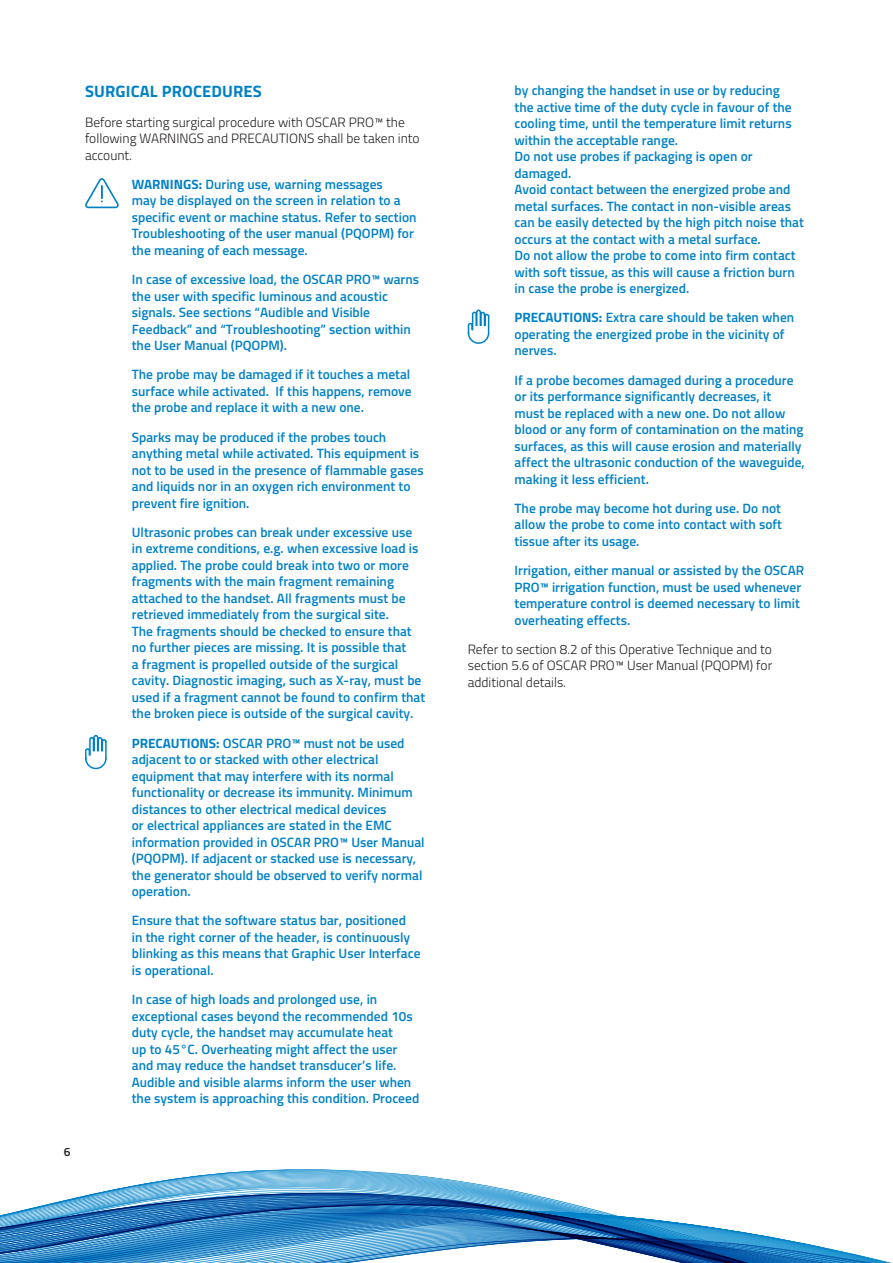
<style>
.page{position:relative;width:893px;height:1263px;background:#fff}
.page>*{position:absolute;margin:0;border:0;box-sizing:border-box;transform-origin:0 0}
.t1{font:700 16.5px "Titillium";letter-spacing:.01em;color:#0081c7}
.t2{font:600 13.5px/16.5px "Titillium";color:#0081c7}
.t3{font:300 13.5px/16.5px "Titillium";color:#231f20}
.t4{font:600 12px "Titillium";color:#231f20}
.s1{font-weight:700}
</style>
<div class="page">
<svg style="left:85px;top:178px;width:34px;height:30px"></svg>
<svg style="left:85px;top:734px;width:22px;height:36px"></svg>
<svg style="left:467px;top:309px;width:23px;height:35px"></svg>
<svg style="left:0;top:1169px;width:892px;height:94px"></svg>
<p class="t1" style="left:85px;top:79px;width:178px">SURGICAL PROCEDURES</p>
<p class="t3" style="left:85px;top:113px;width:336px">Before starting surgical procedure with OSCAR PRO™ the following WARNINGS and PRECAUTIONS shall be taken into account.</p>
<p class="t2" style="left:132px;top:175px;width:286px"><span class="s1">WARNINGS:</span> During use, warning messages<br>may be displayed on the screen in relation to a specific event or machine status. Refer to section Troubleshooting of the user manual (PQOPM) for the meaning of each message.</p>
<p class="t2" style="left:132px;top:271px;width:289px">In case of excessive load, the OSCAR PRO™ warns the user with specific luminous and acoustic signals. See sections “Audible and Visible Feedback” and “Troubleshooting” section within the User Manual (PQOPM).</p>
<p class="t2" style="left:132px;top:366px;width:281px;text-align:justify">The probe may be damaged if it touches a metal surface while activated. If this happens, remove the probe and replace it with a new one.</p>
<p class="t2" style="left:132px;top:428px;width:293px">Sparks may be produced if the probes touch anything metal while activated. This equipment is not to be used in the presence of flammable gases and liquids nor in an oxygen rich environment to prevent fire ignition.</p>
<p class="t2" style="left:132px;top:523px;width:295px">Ultrasonic probes can break under excessive use in extreme conditions, e.g. when excessive load is applied. The probe could break into two or more fragments with the main fragment remaining attached to the handset. All fragments must be retrieved immediately from the surgical site.<br>The fragments should be checked to ensure that no further pieces are missing. It is possible that<br>a fragment is propelled outside of the surgical cavity. Diagnostic imaging, such as X-ray, must be used if a fragment cannot be found to confirm that the broken piece is outside of the surgical cavity.</p>
<p class="t2" style="left:132px;top:734px;width:294px"><span class="s1">PRECAUTIONS:</span> OSCAR PRO™ must not be used adjacent to or stacked with other electrical equipment that may interfere with its normal functionality or decrease its immunity. Minimum distances to other electrical medical devices<br>or electrical appliances are stated in the EMC information provided in OSCAR PRO™ User Manual (PQOPM). If adjacent or stacked use is necessary, the generator should be observed to verify normal operation.</p>
<p class="t2" style="left:132px;top:912px;width:290px">Ensure that the software status bar, positioned<br>in the right corner of the header, is continuously blinking as this means that Graphic User Interface is operational.</p>
<p class="t2" style="left:132px;top:990px;width:289px">In case of high loads and prolonged use, in exceptional cases beyond the recommended 10s duty cycle, the handset may accumulate heat<br>up to 45°C. Overheating might affect the user and may reduce the handset transducer’s life.<br>Audible and visible alarms inform the user when the system is approaching this condition. Proceed</p>
<p class="t4" style="left:64px;top:1143px;width:8px">6</p>
<p class="t2" style="left:514px;top:82px;width:291px">by changing the handset in use or by reducing<br>the active time of the duty cycle in favour of the cooling time, until the temperature limit returns within the acceptable range.<br>Do not use probes if packaging is open or damaged.<br>Avoid contact between the energized probe and metal surfaces. The contact in non-visible areas can be easily detected by the high pitch noise that occurs at the contact with a metal surface.<br>Do not allow the probe to come into firm contact with soft tissue, as this will cause a friction burn in case the probe is energized.</p>
<p class="t2" style="left:514px;top:309px;width:281px"><span class="s1">PRECAUTIONS:</span> Extra care should be taken when operating the energized probe in the vicinity of nerves.</p>
<p class="t2" style="left:514px;top:371px;width:292px">If a probe becomes damaged during a procedure or its performance significantly decreases, it<br>must be replaced with a new one. Do not allow blood or any form of contamination on the mating surfaces, as this will cause erosion and materially affect the ultrasonic conduction of the waveguide, making it less efficient.</p>
<p class="t2" style="left:514px;top:499px;width:269px;text-align:justify">The probe may become hot during use. Do not allow the probe to come into contact with soft tissue after its usage.</p>
<p class="t2" style="left:514px;top:561px;width:291px">Irrigation, either manual or assisted by the OSCAR PRO™ irrigation function, must be used whenever temperature control is deemed necessary to limit overheating effects.</p>
<p class="t3" style="left:468px;top:640px;width:306px;text-align:justify">Refer to section 8.2 of this Operative Technique and to section 5.6 of OSCAR PRO™ User Manual (PQOPM) for additional details.</p>
</div>
